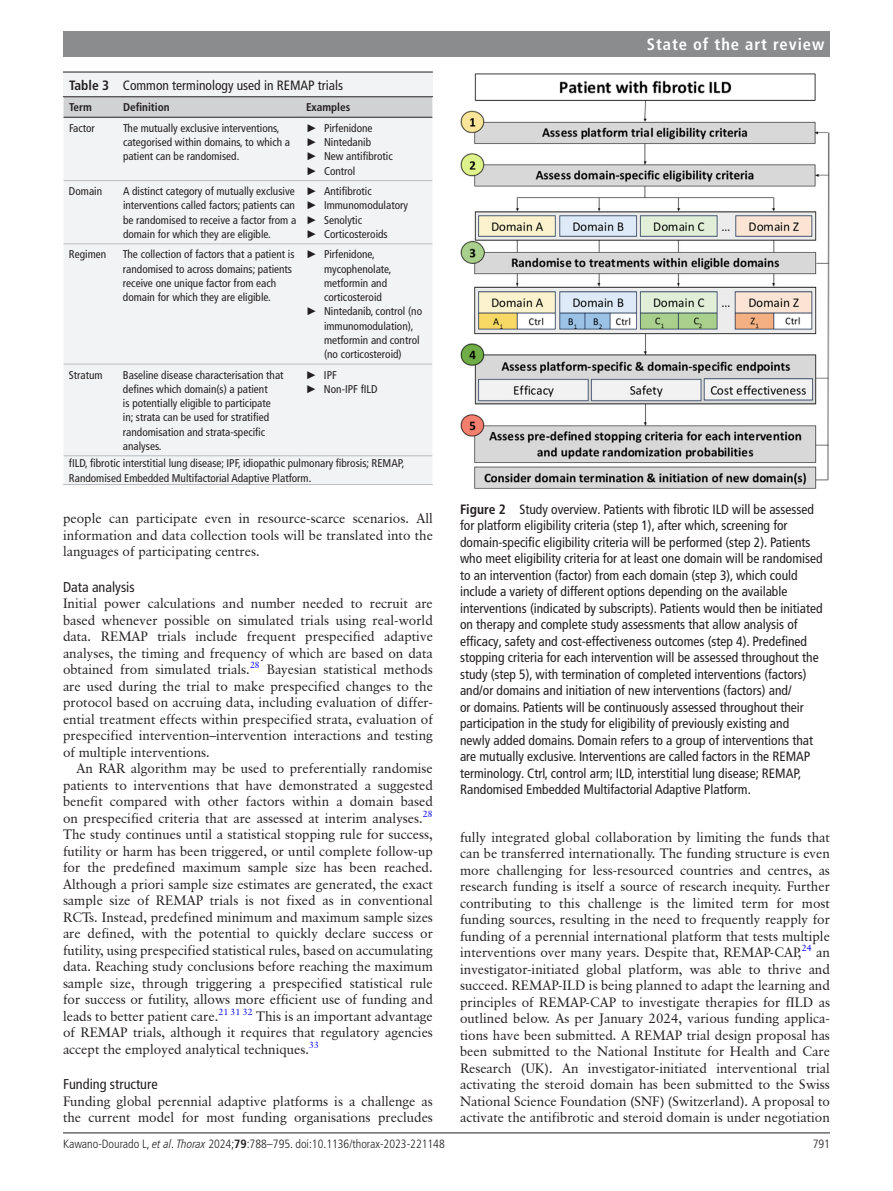
<style>
.page{position:relative;width:893px;height:1191px;background:#fff}
.page>*{position:absolute;margin:0;border:0;box-sizing:border-box;transform-origin:0 0}
.t1{font:700 condensed 16.5px "Frutiger LT Pro";letter-spacing:.055em;color:#fff}
.t2{font:condensed 14.25px "Frutiger LT Pro";color:#231f20}
.t3{font:13.5px/16.5px "Classical Garamond BT";color:#231f20;text-align:justify}
.t4{font:condensed 13.5px/16.5px "Frutiger LT Pro";color:#231f20}
.t5{font:300 condensed 12px "Frutiger LT Pro";color:#231f20}
.t6{font:condensed 11.25px/14.2px "Frutiger LT Pro";color:#231f20}
.t7{font:700 condensed 11.25px "Frutiger LT Pro";color:#231f20}
.s1{font-weight:700}
.s2{font-family:"Arial";font-stretch:normal}
.s3{font-style:italic}
</style>
<div class="page">
<div style="left:63px;top:31px;width:767px;height:25px;background:#8a8c8e"></div>
<img style="left:460px;top:73px;width:370px;height:416px">
<div style="left:63px;top:72px;width:370px;height:412px;background:#f2f3f4"></div>
<hr style="left:63px;top:72px;width:370px;height:1px;background:#231f20">
<hr style="left:63px;top:96px;width:54px;height:1px;background:#231f20">
<hr style="left:63px;top:117px;width:54px;height:1px;background:#231f20">
<hr style="left:117px;top:96px;width:183px;height:1px;background:#231f20">
<hr style="left:117px;top:117px;width:183px;height:1px;background:#231f20">
<hr style="left:300px;top:96px;width:133px;height:1px;background:#231f20">
<hr style="left:300px;top:117px;width:133px;height:1px;background:#231f20">
<hr style="left:63px;top:180px;width:54px;height:1px;background:#bcbdc0">
<hr style="left:117px;top:180px;width:183px;height:1px;background:#bcbdc0">
<hr style="left:300px;top:180px;width:133px;height:1px;background:#bcbdc0">
<hr style="left:63px;top:243px;width:54px;height:1px;background:#bcbdc0">
<hr style="left:117px;top:243px;width:183px;height:1px;background:#bcbdc0">
<hr style="left:300px;top:243px;width:133px;height:1px;background:#bcbdc0">
<hr style="left:63px;top:364px;width:54px;height:1px;background:#bcbdc0">
<hr style="left:117px;top:364px;width:183px;height:1px;background:#bcbdc0">
<hr style="left:117px;top:455px;width:183px;height:1px;background:#bcbdc0">
<hr style="left:300px;top:364px;width:133px;height:1px;background:#bcbdc0">
<hr style="left:300px;top:455px;width:133px;height:1px;background:#bcbdc0">
<hr style="left:63px;top:455px;width:54px;height:1px;background:#bcbdc0">
<hr style="left:63px;top:484px;width:54px;height:1px;background:#bcbdc0">
<hr style="left:117px;top:484px;width:183px;height:1px;background:#bcbdc0">
<hr style="left:300px;top:484px;width:133px;height:1px;background:#bcbdc0">
<hr style="left:63px;top:117px;width:1px;height:64px;background:#fff">
<hr style="left:63px;top:181px;width:1px;height:63px;background:#fff">
<hr style="left:63px;top:244px;width:1px;height:120px;background:#fff">
<hr style="left:63px;top:364px;width:1px;height:92px;background:#fff">
<svg style="left:63px;top:97px;width:370px;height:20px"></svg>
<hr style="left:63px;top:1132px;width:767px;height:1px;background:#231f20">
<p class="t4" style="left:69px;top:78px;width:276px"><span class="s1">Table 3</span> Common terminology used in REMAP trials</p>
<p class="t7" style="left:69px;top:101px;width:24px">Term</p>
<p class="t7" style="left:123px;top:101px;width:48px">Definition</p>
<p class="t7" style="left:306px;top:101px;width:46px">Examples</p>
<p class="t6" style="left:69px;top:121px;width:27px">Factor</p>
<p class="t6" style="left:123px;top:121px;width:169px">The mutually exclusive interventions, categorised within domains, to which a patient can be randomised.</p>
<p class="t6" style="left:306px;top:121px;width:88px"><span class="s2">►</span> Pirfenidone<br><span class="s2">►</span> Nintedanib<br><span class="s2">►</span> New antifibrotic <span class="s2">►</span> Control</p>
<p class="t6" style="left:69px;top:184px;width:35px">Domain</p>
<p class="t6" style="left:123px;top:184px;width:175px">A distinct category of mutually exclusive interventions called factors; patients can be randomised to receive a factor from a domain for which they are eligible.</p>
<p class="t6" style="left:306px;top:184px;width:103px"><span class="s2">►</span> Antifibrotic<br><span class="s2">►</span> Immunomodulatory <span class="s2">►</span> Senolytic<br><span class="s2">►</span> Corticosteroids</p>
<p class="t6" style="left:69px;top:247px;width:39px">Regimen</p>
<p class="t6" style="left:123px;top:247px;width:173px">The collection of factors that a patient is randomised to across domains; patients receive one unique factor from each domain for which they are eligible.</p>
<p class="t6" style="left:306px;top:247px;width:70px"><span class="s2">►</span> Pirfenidone,</p>
<p class="t6" style="left:324px;top:262px;width:69px">mycophenolate,</p>
<p class="t6" style="left:324px;top:276px;width:65px">metformin and</p>
<p class="t6" style="left:324px;top:290px;width:59px">corticosteroid</p>
<p class="t6" style="left:306px;top:304px;width:118px"><span class="s2">►</span> Nintedanib, control (no</p>
<p class="t6" style="left:324px;top:319px;width:91px">immunomodulation),</p>
<p class="t6" style="left:324px;top:333px;width:97px">metformin and control</p>
<p class="t6" style="left:324px;top:347px;width:79px">(no corticosteroid)</p>
<p class="t6" style="left:69px;top:368px;width:35px">Stratum</p>
<p class="t6" style="left:123px;top:368px;width:162px">Baseline disease characterisation that defines which domain(s) a patient<br>is potentially eligible to participate in; strata can be used for stratified randomisation and strata-specific analyses.</p>
<p class="t6" style="left:306px;top:368px;width:73px"><span class="s2">►</span> IPF<br><span class="s2">►</span> Non-IPF fILD</p>
<p class="t6" style="left:69px;top:456px;width:337px">fILD, fibrotic interstitial lung disease; IPF, idiopathic pulmonary fibrosis; REMAP,<br>Randomised Embedded Multifactorial Adaptive Platform.</p>
<p class="t3" style="left:63px;top:510px;width:371px">people can participate even in resource-scarce scenarios. All information and data collection tools will be translated into the languages of participating centres.</p>
<p class="t2" style="left:63px;top:578px;width:73px">Data analysis</p>
<p class="t3" style="left:63px;top:595px;width:371px">Initial power calculations and number needed to recruit are based whenever possible on simulated trials using real-world data. REMAP trials include frequent prespecified adaptive analyses, the timing and frequency of which are based on data obtained from simulated trials.<sup>28</sup></p>
<p class="t3" style="left:63px;top:661px;width:371px;text-indent:204px">Bayesian statistical methods are used during the trial to make prespecified changes to the protocol based on accruing data, including evaluation of differ&shy;ential treatment effects within prespecified strata, evaluation of prespecified intervention–intervention interactions and testing of multiple interventions.</p>
<p class="t3" style="left:63px;top:760px;width:371px;text-indent:14px">An RAR algorithm may be used to preferentially randomise patients to interventions that have demonstrated a suggested benefit compared with other factors within a domain based on prespecified criteria that are assessed at interim analyses.<sup>28<br></sup>The study continues until a statistical stopping rule for success, futility or harm has been triggered, or until complete follow-up for the predefined maximum sample size has been reached.<br>Although a priori sample size estimates are generated, the exact sample size of REMAP trials is not fixed as in conventional RCTs. Instead, predefined minimum and maximum sample sizes are defined, with the potential to quickly declare success or futility, using prespecified statistical rules, based on accumulating data. Reaching study conclusions before reaching the maximum sample size, through triggering a prespecified statistical rule for success or futility, allows more efficient use of funding and leads to better patient care.<sup>21</sup> <sup>31</sup> <sup>32</sup> This is an important advantage of REMAP trials, although it requires that regulatory agencies accept the employed analytical techniques.<sup>33</sup></p>
<p class="t2" style="left:63px;top:1076px;width:96px">Funding structure</p>
<p class="t3" style="left:63px;top:1092px;width:371px">Funding global perennial adaptive platforms is a challenge as the current model for most funding organisations precludes</p>
<p class="t1" style="left:647px;top:34px;width:179px">State of the art review</p>
<p class="t4" style="left:460px;top:501px;width:364px"><span class="s1">Figure 2</span> Study overview. Patients with fibrotic ILD will be assessed for platform eligibility criteria (step 1), after which, screening for domain-specific eligibility criteria will be performed (step 2). Patients who meet eligibility criteria for at least one domain will be randomised to an intervention (factor) from each domain (step 3), which could include a variety of different options depending on the available interventions (indicated by subscripts). Patients would then be initiated on therapy and complete study assessments that allow analysis of efficacy, safety and cost-effectiveness outcomes (step 4). Predefined stopping criteria for each intervention will be assessed throughout the study (step 5), with termination of completed interventions (factors) and/or domains and initiation of new interventions (factors) and/<br>or domains. Patients will be continuously assessed throughout their participation in the study for eligibility of previously existing and newly added domains. Domain refers to a group of interventions that are mutually exclusive. Interventions are called factors in the REMAP terminology. Ctrl, control arm; ILD, interstitial lung disease; REMAP, Randomised Embedded Multifactorial Adaptive Platform.</p>
<p class="t3" style="left:460px;top:828px;width:371px">fully integrated global collaboration by limiting the funds that can be transferred internationally. The funding structure is even more challenging for less-resourced countries and centres, as research funding is itself a source of research inequity. Further contributing to this challenge is the limited term for most funding sources, resulting in the need to frequently reapply for funding of a perennial international platform that tests multiple interventions over many years. Despite that, REMAP-CAP,<sup>24</sup> an investigator-initiated global platform, was able to thrive and succeed. REMAP-ILD is being planned to adapt the learning and principles of REMAP-CAP to investigate therapies for fILD as outlined below. As per January 2024, various funding applica&shy;tions have been submitted. A REMAP trial design proposal has been submitted to the National Institute for Health and Care Research (UK). An investigator-initiated interventional trial activating the steroid domain has been submitted to the Swiss National Science Foundation (SNF) (Switzerland). A proposal to activate the antifibrotic and steroid domain is under negotiation</p>
<p class="t5" style="left:63px;top:1136px;width:383px">Kawano-Dourado L, <span class="s3">et al</span>. <span class="s3">Thorax</span> 2024;<span class="s1">79</span>:788–795. doi:10.1136/thorax-2023-221148</p>
<p class="t5" style="left:813px;top:1136px;width:19px">791</p>
</div>
